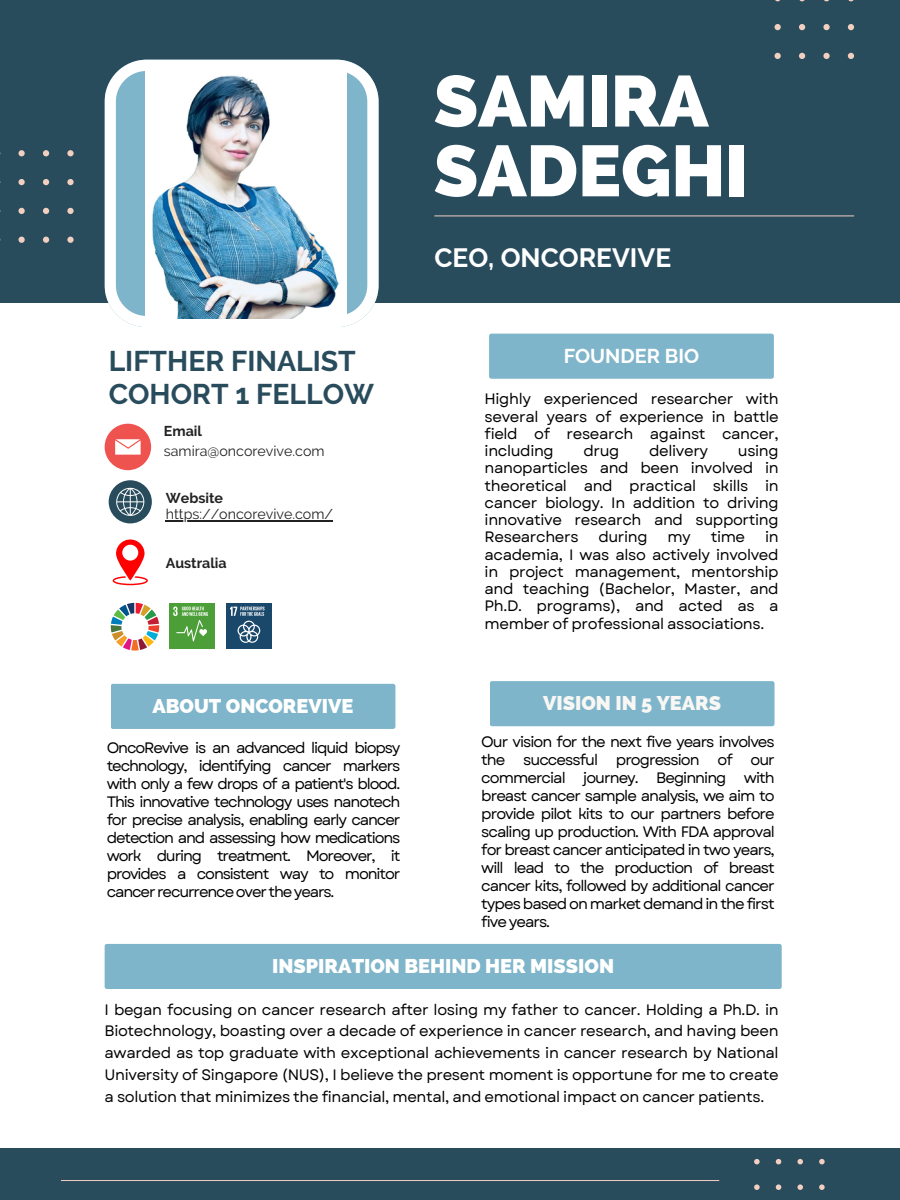
<style>
.page{position:relative;width:900px;height:1200px;background:#fff}
.page>*{position:absolute;margin:0;border:0;box-sizing:border-box;transform-origin:0 0}
.t1{font:800 72px/69.8px "Raleway";color:#fff}
.t2{font:700 28.4px/33.3px "Raleway";color:#294c5d}
.t3{font:700 26.4px "Raleway";color:#fff}
.t4{font:800 20px "Raleway";color:#f8f7f4}
.t5{font:700 20px "Raleway";color:#fff}
.t6{font:800 19.9px "Raleway";color:#fff}
.t7{font:15.1px/18px "Garet";letter-spacing:-.025em;color:#000;text-align:justify}
.t8{font:14.3px "Raleway";color:#222}
.t9{font:700 14.3px "Raleway";color:#222}
</style>
<div class="page">
<div style="left:0;top:0;width:900px;height:303px;background:#294c5d"></div>
<div style="left:0;top:1148px;width:900px;height:52px;background:#294c5d"></div>
<hr style="left:434px;top:216px;width:420px;height:1px;background:#f1cfc1">
<hr style="left:61px;top:1180px;width:658px;height:1px;background:#f1cfc1">
<svg style="left:775px;top:0;width:79px;height:59px"></svg>
<svg style="left:0;top:150px;width:74px;height:93px"></svg>
<svg style="left:754px;top:1159px;width:71px;height:31px"></svg>
<div style="left:490px;top:681px;width:285px;height:45px;background:#7fb5ca;border-radius:2px"></div>
<div style="left:111px;top:684px;width:284px;height:45px;background:#7fb5ca;border-radius:2px"></div>
<svg style="left:105px;top:60px;width:273px;height:267px"></svg>
<div style="left:489px;top:334px;width:285px;height:45px;background:#7fb5ca;border-radius:2px"></div>
<div style="left:105px;top:944px;width:677px;height:45px;background:#7fb5ca;border-radius:2px"></div>
<img style="left:145px;top:69px;width:201px;height:249px">
<div style="left:105px;top:424px;width:46px;height:46px;background:#ef5350;border-radius:50%"></div>
<svg style="left:115px;top:439px;width:26px;height:16px"></svg>
<svg style="left:109px;top:480px;width:43px;height:43px"></svg>
<hr style="left:166px;top:520px;width:167px;height:1px;background:#222">
<svg style="left:113px;top:540px;width:35px;height:45px"></svg>
<svg style="left:111px;top:603px;width:48px;height:48px"></svg>
<div style="left:169px;top:603px;width:46px;height:46px;background:#4c9f38"></div>
<svg style="left:173px;top:607px;width:35px;height:34px"></svg>
<div style="left:226px;top:603px;width:46px;height:46px;background:#19486a"></div>
<svg style="left:230px;top:607px;width:35px;height:36px"></svg>
<h1 class="t1" style="left:434px;top:66px;width:316px">SAMIRA<br>SADEGHI</h1>
<h2 class="t2" style="left:109px;top:344px;width:267px">LIFTHER FINALIST<br>COHORT 1 FELLOW</h2>
<p class="t9" style="left:164px;top:423px;width:40px">Email</p>
<p class="t8" style="left:164px;top:442px;width:162px">samira@oncorevive.com</p>
<p class="t9" style="left:166px;top:489px;width:59px">Website</p>
<p class="t8" style="left:166px;top:506px;width:169px">https://oncorevive.com/</p>
<p class="t9" style="left:166px;top:554px;width:62px">Australia</p>
<h3 class="t3" style="left:434px;top:242px;width:238px">CEO, ONCOREVIVE</h3>
<h3 class="t5" style="left:564px;top:344px;width:137px">FOUNDER BIO</h3>
<p class="t7" style="left:485px;top:390px;width:296px;line-height:17.2px">Highly experienced researcher with several years of experience in battle field of research against cancer, including</p>
<p class="t7" style="left:584px;top:442px;width:37px">drug</p>
<p class="t7" style="left:649px;top:442px;width:60px">delivery</p>
<p class="t7" style="left:485px;top:442px;width:296px;line-height:17.2px;text-indent:253px">using nanoparticles and been involved in theoretical and practical skills in cancer biology. In addition to driving innovative research and supporting Researchers</p>
<p class="t7" style="left:598px;top:528px;width:51px">during</p>
<p class="t7" style="left:667px;top:528px;width:25px">my</p>
<p class="t7" style="left:711px;top:528px;width:36px">time</p>
<p class="t7" style="left:485px;top:528px;width:296px;line-height:17.2px;text-indent:280px">in academia, I was also actively involved in project management, mentorship and teaching (Bachelor, Master, and Ph.D. programs), and acted as a member of professional associations.</p>
<h3 class="t6" style="left:153px;top:694px;width:202px">ABOUT ONCOREVIVE</h3>
<h3 class="t4" style="left:543px;top:691px;width:180px">VISION IN 5 YEARS</h3>
<p class="t7" style="left:107px;top:739px;width:295px">OncoRevive is an advanced liquid biopsy technology, identifying cancer markers with only a few drops of a patient's blood.<br>This innovative technology uses nanotech for precise analysis, enabling early cancer detection and assessing how medications work during treatment. Moreover, it provides a consistent way to monitor cancer recurrence over the years.</p>
<p class="t7" style="left:481px;top:732px;width:295px">Our vision for the next five years involves the successful progression of our commercial journey. Beginning with breast cancer sample analysis, we aim to provide pilot kits to our partners before scaling up production. With FDA approval for breast cancer anticipated in two years, will lead to the production of breast cancer kits, followed by additional cancer types based on market demand in the first five years.</p>
<h3 class="t6" style="left:272px;top:954px;width:343px">INSPIRATION BEHIND HER MISSION</h3>
<p class="t7" style="left:105px;top:999px;width:676px;line-height:21.8px">I began focusing on cancer research after losing my father to cancer. Holding a Ph.D. in Biotechnology, boasting over a decade of experience in cancer research, and having been awarded as top graduate with exceptional achievements in cancer research by National University of Singapore (NUS), I believe the present moment is opportune for me to create a solution that minimizes the financial, mental, and emotional impact on cancer patients.</p>
</div>
